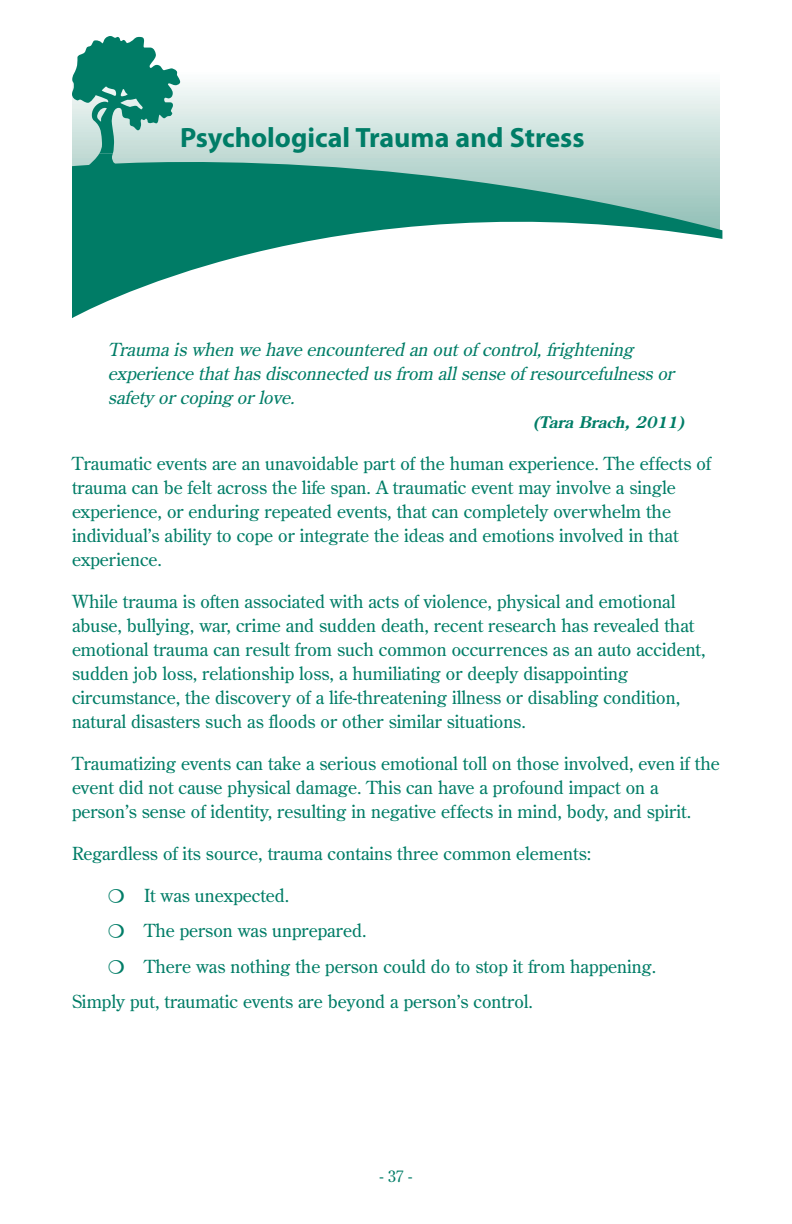
<style>
.page{position:relative;width:792px;height:1224px;background:#fff}
.page>*{position:absolute;margin:0;border:0;box-sizing:border-box;transform-origin:0 0}
.t1{font:700 28px "Myriad Pro";color:#007d67}
.t2{font:18px/24px "Century Old Style Std";color:#007d67}
.t3{font:italic 18px/24px "Century Old Style Std";color:#007d67}
.t4{font:italic 700 16px "Century Old Style Std";color:#007d67}
.t5{font:16px "Century Old Style Std";color:#007d67}
</style>
<div class="page">
<div style="left:72px;top:72px;width:648px;height:82px;background:#c3dcd6"></div>
<div style="left:72px;top:72px;width:648px;height:77px;background:#c7ddd8"></div>
<div style="left:72px;top:72px;width:648px;height:69px;background:#cbe0da"></div>
<div style="left:72px;top:72px;width:648px;height:64px;background:#cee3de"></div>
<div style="left:72px;top:72px;width:648px;height:58px;background:#d2e5e1"></div>
<div style="left:72px;top:72px;width:648px;height:53px;background:#d6e7e3"></div>
<div style="left:72px;top:72px;width:648px;height:45px;background:#dbebe8"></div>
<div style="left:72px;top:72px;width:648px;height:42px;background:#dfece9"></div>
<div style="left:72px;top:72px;width:648px;height:37px;background:#e3eeeb"></div>
<div style="left:72px;top:72px;width:648px;height:30px;background:#e7f0ee"></div>
<div style="left:72px;top:72px;width:648px;height:24px;background:#ebf4f2"></div>
<div style="left:72px;top:72px;width:648px;height:17px;background:#f0f6f5"></div>
<div style="left:72px;top:72px;width:648px;height:13px;background:#f4f9f7"></div>
<div style="left:72px;top:72px;width:648px;height:8px;background:#f8fbfa"></div>
<hr style="left:72px;top:72px;width:648px;height:1px;background:#fdfefe">
<svg style="left:72px;top:36px;width:108px;height:126px"></svg>
<svg style="left:72px;top:162px;width:650px;height:156px"></svg>
<h1 class="t1" style="left:180px;top:127px;width:406px">Psychological Trauma and Stress</h1>
<p class="t3" style="left:108px;top:338px;width:571px">Trauma is when we have encountered an out of control, frightening experience that has disconnected us from all sense of resourcefulness or safety or coping or love.</p>
<p class="t4" style="left:533px;top:415px;width:156px">(Tara Brach, 2011)</p>
<p class="t2" style="left:72px;top:452px;width:641px">Traumatic events are an unavoidable part of the human experience. The effects of trauma can be felt across the life span. A traumatic event may involve a single experience, or enduring repeated events, that can completely overwhelm the individual’s ability to cope or integrate the ideas and emotions involved in that experience.</p>
<p class="t2" style="left:72px;top:590px;width:635px">While trauma is often associated with acts of violence, physical and emotional abuse, bullying, war, crime and sudden death, recent research has revealed that emotional trauma can result from such common occurrences as an auto accident, sudden job loss, relationship loss, a humiliating or deeply disappointing circumstance, the discovery of a life-threatening illness or disabling condition, natural disasters such as floods or other similar situations.</p>
<p class="t2" style="left:72px;top:752px;width:649px">Traumatizing events can take a serious emotional toll on those involved, even if the event did not cause physical damage. This can have a profound impact on a person’s sense of identity, resulting in negative effects in mind, body, and spirit.</p>
<p class="t2" style="left:72px;top:842px;width:521px">Regardless of its source, trauma contains three common elements:</p>
<p class="t2" style="left:144px;top:884px;width:147px">It was unexpected.</p>
<p class="t2" style="left:144px;top:920px;width:224px">The person was unprepared.</p>
<p class="t2" style="left:144px;top:955px;width:514px">There was nothing the person could do to stop it from happening.</p>
<p class="t2" style="left:72px;top:991px;width:463px">Simply put, traumatic events are beyond a person’s control.</p>
<p class="t5" style="left:380px;top:1170px;width:34px">- 37 -</p>
</div>
